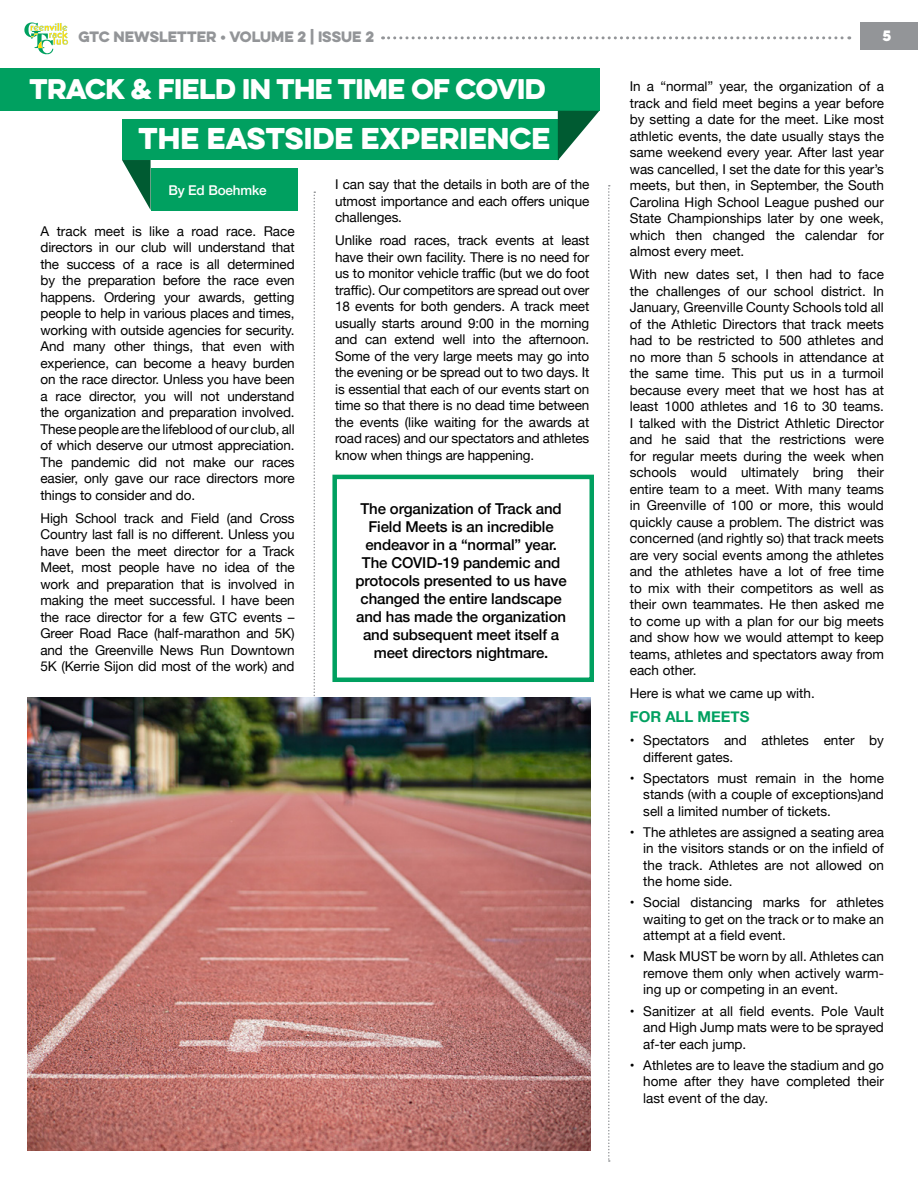
<style>
.page{position:relative;width:918px;height:1188px;background:#fff}
.page>*{position:absolute;margin:0;border:0;box-sizing:border-box;transform-origin:0 0}
.t1{font:27px "Eveleth Clean";color:#fff}
.t2{font:25.5px "Eveleth Clean";letter-spacing:-.02em;color:#fff}
.t3{font:500 15px/18px "Helvetica Neue";letter-spacing:-.01em;color:#000;text-align:center}
.t4{font:700 15px "Helvetica Neue";color:#00a060}
.t5{font:13.5px/16.5px "Helvetica Neue";color:#000;text-align:justify}
.t6{font:13.5px "Eveleth Clean";color:#939598}
.t7{font:500 13.5px "Helvetica Neue";letter-spacing:-.01em;color:#fff}
.t8{font:13.5px "Eveleth Clean";color:#fff}
</style>
<div class="page">
<div style="left:151px;top:168px;width:147px;height:43px;background:#00a060"></div>
<div style="left:122px;top:119px;width:436px;height:41px;background:#00a060"></div>
<div style="left:0;top:68px;width:599px;height:43px;background:#00a060"></div>
<svg style="left:558px;top:111px;width:41px;height:49px"></svg>
<div style="left:861px;top:22px;width:57px;height:28px;background:#939598"></div>
<svg style="left:383px;top:36px;width:467px;height:3px"></svg>
<svg style="left:24px;top:22px;width:44px;height:33px"></svg>
<svg style="left:122px;top:160px;width:29px;height:50px"></svg>
<svg style="left:314px;top:191px;width:1px;height:507px"></svg>
<svg style="left:608px;top:185px;width:2px;height:977px"></svg>
<img style="left:27px;top:698px;width:564px;height:452px">
<div style="left:332px;top:475px;width:262px;height:207px;border:4px solid #00a060"></div>
<p class="t6" style="left:78px;top:26px;width:297px">GTC NEWSLETTER • VOLUME 2 | ISSUE 2</p>
<p class="t8" style="left:883px;top:25px;width:10px">5</p>
<h2 class="t2" style="left:30px;top:69px;width:517px">TRACK &amp; FIELD IN THE TIME OF COVID</h2>
<h1 class="t1" style="left:139px;top:118px;width:413px">THE EASTSIDE EXPERIENCE</h1>
<p class="t7" style="left:168px;top:179px;width:100px">By Ed Boehmke</p>
<p class="t5" style="left:40px;top:223px;width:256px">A track meet is like a road race. Race directors in our club will understand that the success of a race is all determined by the preparation before the race even happens. Ordering your awards, getting people to help in various places and times, working with outside agencies for security.<br>And many other things, that even with experience, can become a heavy burden on the race director. Unless you have been a race director, you will not understand the organization and preparation involved.<br>These people are the lifeblood of our club, all of which deserve our utmost appreciation.<br>The pandemic did not make our races easier, only gave our race directors more things to consider and do.</p>
<p class="t5" style="left:40px;top:511px;width:256px">High School track and Field (and Cross Country last fall is no different. Unless you have been the meet director for a Track Meet, most people have no idea of the work and preparation that is involved in making the meet successful. I have been the race director for a few GTC events – Greer Road Race (half-marathon and 5K) and the Greenville News Run Downtown 5K (Kerrie Sijon did most of the work) and</p>
<p class="t5" style="left:335px;top:177px;width:256px">I can say that the details in both are of the utmost importance and each offers unique challenges.</p>
<p class="t5" style="left:335px;top:233px;width:256px">Unlike road races, track events at least have their own facility. There is no need for us to monitor vehicle traffic (but we do foot traffic). Our competitors are spread out over 18 events for both genders. A track meet usually starts around 9:00 in the morning and can extend well into the afternoon.<br>Some of the very large meets may go into the evening or be spread out to two days. It is essential that each of our events start on time so that there is no dead time between the events (like waiting for the awards at road races) and our spectators and athletes know when things are happening.</p>
<p class="t3" style="left:356px;top:499px;width:213px">The organization of Track and<br>Field Meets is an incredible endeavor in a “normal” year.<br>The COVID-19 pandemic and protocols presented to us have changed the entire landscape and has made the organization and subsequent meet itself a meet directors nightmare.</p>
<p class="t5" style="left:630px;top:79px;width:256px">In a “normal” year, the organization of a track and field meet begins a year before by setting a date for the meet. Like most athletic events, the date usually stays the same weekend every year. After last year was cancelled, I set the date for this year’s meets, but then, in September, the South Carolina High School League pushed our State Championships later by one week, which then changed the calendar for almost every meet.</p>
<p class="t5" style="left:630px;top:267px;width:256px">With new dates set, I then had to face the challenges of our school district. In January, Greenville County Schools told all of the Athletic Directors that track meets had to be restricted to 500 athletes and no more than 5 schools in attendance at the same time. This put us in a turmoil because every meet that we host has at least 1000 athletes and 16 to 30 teams.<br>I talked with the District Athletic Director and he said that the restrictions were for regular meets during the week when schools would ultimately bring their entire team to a meet. With many teams in Greenville of 100 or more, this would quickly cause a problem. The district was concerned (and rightly so) that track meets are very social events among the athletes and the athletes have a lot of free time to mix with their competitors as well as their own teammates. He then asked me to come up with a plan for our big meets and show how we would attempt to keep teams, athletes and spectators away from each other.</p>
<p class="t5" style="left:630px;top:686px;width:187px">Here is what we came up with.</p>
<p class="t4" style="left:630px;top:705px;width:121px">FOR ALL MEETS</p>
<p class="t5" style="left:643px;top:733px;width:242px;text-indent:-14px">• Spectators and athletes enter by different gates.</p>
<p class="t5" style="left:643px;top:770px;width:242px;text-indent:-14px">• Spectators must remain in the home stands (with a couple of exceptions)and sell a limited number of tickets.</p>
<p class="t5" style="left:643px;top:825px;width:242px;text-indent:-14px">• The athletes are assigned a seating area in the visitors stands or on the infield of the track. Athletes are not allowed on the home side.</p>
<p class="t5" style="left:643px;top:895px;width:242px;text-indent:-14px">• Social distancing marks for athletes waiting to get on the track or to make an attempt at a field event.</p>
<p class="t5" style="left:643px;top:949px;width:242px;text-indent:-14px">• Mask MUST be worn by all. Athletes can remove them only when actively warm&shy;ing up or competing in an event.</p>
<p class="t5" style="left:643px;top:1003px;width:242px;text-indent:-14px">• Sanitizer at all field events. Pole Vault and High Jump mats were to be sprayed af-ter each jump.</p>
<p class="t5" style="left:643px;top:1057px;width:242px;text-indent:-14px">• Athletes are to leave the stadium and go home after they have completed their last event of the day.</p>
</div>
